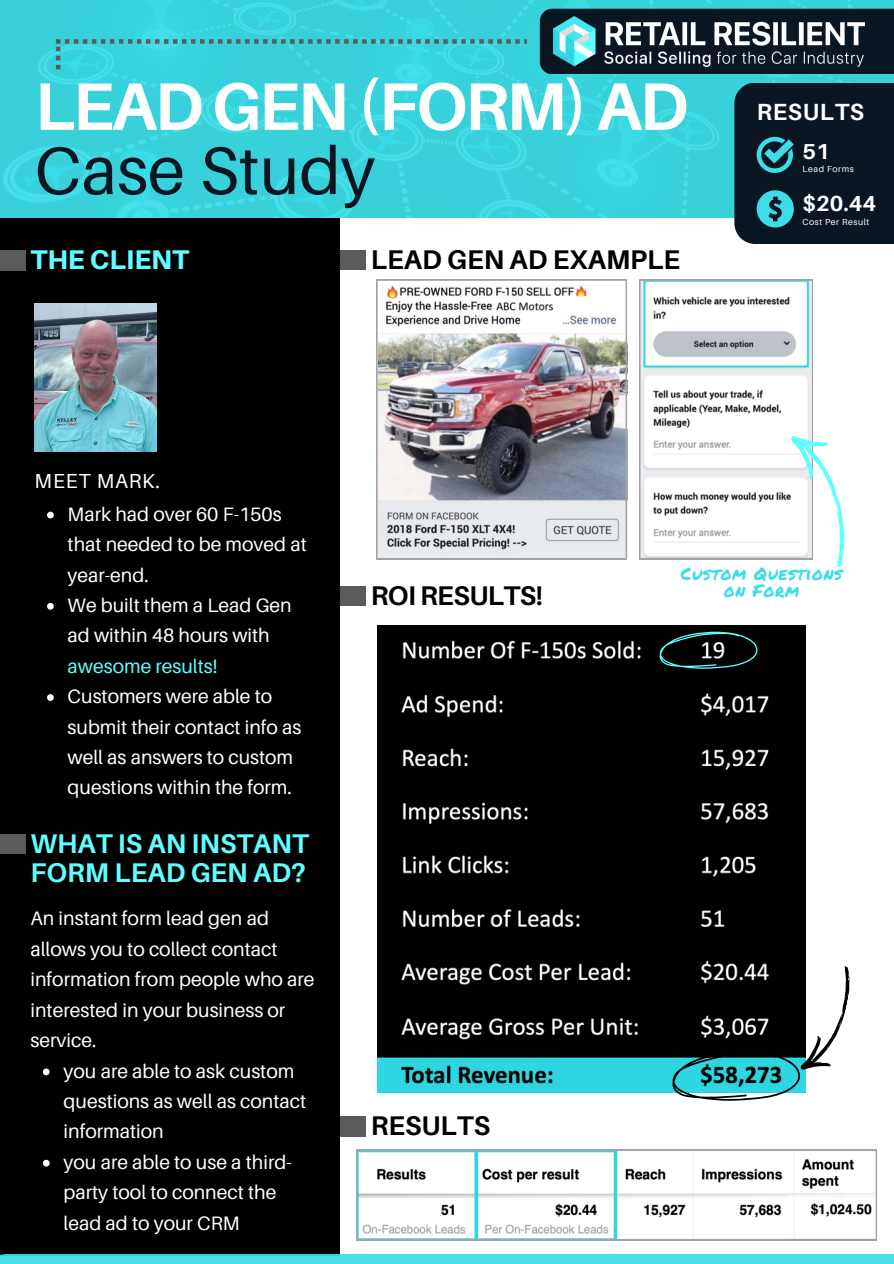
<style>
.page{position:relative;width:894px;height:1264px;background:#fff}
.page>*{position:absolute;margin:0;border:0;box-sizing:border-box;transform-origin:0 0}
.t1{font:700 67.05px "Aileron";letter-spacing:-.035em;color:#fff}
.t2{font:67.05px "Aileron";color:#0b1623}
.t3{font:700 27px/29.2px "Aileron";color:#60fefe}
.t4{font:700 27px "Aileron";color:#000}
.t5{font:700 27px "Aileron";letter-spacing:-.02em;color:#000}
.t6{font:800 27px "Aileron";color:#60fefe}
.t7{font:700 23.4px "Aileron";letter-spacing:.03em;color:#fff}
.t8{font:700 21.75px "Aileron";color:#fff}
.t9{font:20.25px "Aileron";letter-spacing:.04em;color:#fff}
.t10{font:19.5px/30.5px "Aileron";color:#fff}
.t11{font:19.35px/30.5px "Aileron";color:#fff}
.t12{font:19.35px "Aileron";color:#60fefe}
.t13{font:17.25px/17px "Permanent Marker";letter-spacing:.04em;color:#3cdde6;text-align:center}
.t14{font:8.7px "Aileron";letter-spacing:.06em;color:#fff}
</style>
<div class="page">
<svg style="left:0;top:0;width:893px;height:218px;background:#39d2dc"></svg>
<div style="left:324px;top:250px;width:42px;height:20px;background:#5b5b5b"></div>
<div style="left:324px;top:586px;width:42px;height:20px;background:#5b5b5b"></div>
<div style="left:324px;top:1116px;width:42px;height:20px;background:#5b5b5b"></div>
<div style="left:0;top:218px;width:339px;height:1037px;background:#000"></div>
<div style="left:0;top:834px;width:26px;height:20px;background:#5b5b5b"></div>
<div style="left:539px;top:9px;width:354px;height:65px;background:#0b1623"></div>
<img style="left:553px;top:17px;width:311px;height:49px">
<svg style="left:0;top:1253px;width:893px;height:10px;background:#4fd7de"></svg>
<svg style="left:56px;top:39px;width:470px;height:30px;background:#3bc9d2"></svg>
<div style="left:0;top:250px;width:26px;height:20px;background:#5b5b5b"></div>
<img style="left:376px;top:280px;width:250px;height:279px">
<svg style="left:639px;top:280px;width:173px;height:279px"></svg>
<div style="left:734px;top:83px;width:159px;height:160px;background:#0b1623"></div>
<svg style="left:756px;top:190px;width:37px;height:37px"></svg>
<svg style="left:756px;top:137px;width:37px;height:36px"></svg>
<img style="left:377px;top:626px;width:428px;height:466px">
<svg style="left:659px;top:631px;width:99px;height:37px;background:#142727"></svg>
<svg style="left:790px;top:431px;width:55px;height:136px"></svg>
<img style="left:35px;top:304px;width:121px;height:147px">
<svg style="left:356px;top:1149px;width:520px;height:90px"></svg>
<svg style="left:43px;top:1068px;width:7px;height:7px"></svg>
<svg style="left:43px;top:1159px;width:7px;height:7px"></svg>
<svg style="left:47px;top:511px;width:7px;height:7px"></svg>
<svg style="left:47px;top:603px;width:7px;height:6px"></svg>
<svg style="left:47px;top:694px;width:7px;height:7px"></svg>
<svg style="left:671px;top:961px;width:179px;height:139px"></svg>
<h1 class="t1" style="left:35px;top:65px;width:655px">LEAD GEN (FORM) AD</h1>
<h1 class="t2" style="left:35px;top:129px;width:342px">Case Study</h1>
<h2 class="t6" style="left:30px;top:243px;width:160px">THE CLIENT</h2>
<h2 class="t4" style="left:371px;top:242px;width:311px">LEAD GEN AD EXAMPLE</h2>
<p class="t7" style="left:756px;top:97px;width:109px">RESULTS</p>
<p class="t8" style="left:802px;top:137px;width:29px">51</p>
<p class="t8" style="left:802px;top:190px;width:75px">$20.44</p>
<p class="t14" style="left:802px;top:163px;width:53px">Lead Forms</p>
<p class="t14" style="left:802px;top:217px;width:68px">Cost Per Result</p>
<p class="t9" style="left:35px;top:468px;width:127px">MEET MARK.</p>
<p class="t11" style="left:68px;top:498px;width:240px">Mark had over 60 F-150s that needed to be moved at year-end.<br>We built them a Lead Gen ad within 48 hours with</p>
<p class="t12" style="left:68px;top:654px;width:151px">awesome results!</p>
<p class="t11" style="left:68px;top:680px;width:235px">Customers were able to submit their contact info as well as answers to custom questions within the form.</p>
<h2 class="t3" style="left:30px;top:828px;width:280px">WHAT IS AN INSTANT<br>FORM LEAD GEN AD?</h2>
<p class="t10" style="left:30px;top:903px;width:285px">An instant form lead gen ad allows you to collect contact information from people who are interested in your business or service.</p>
<p class="t10" style="left:64px;top:1055px;width:244px">you are able to ask custom questions as well as contact information<br>you are able to use a third&shy;party tool to connect the lead ad to your CRM</p>
<h2 class="t5" style="left:371px;top:578px;width:173px">ROI RESULTS!</h2>
<h2 class="t4" style="left:371px;top:1108px;width:121px">RESULTS</h2>
<p class="t13" style="left:680px;top:565px;width:163px">Custom Questions on Form</p>
</div>
